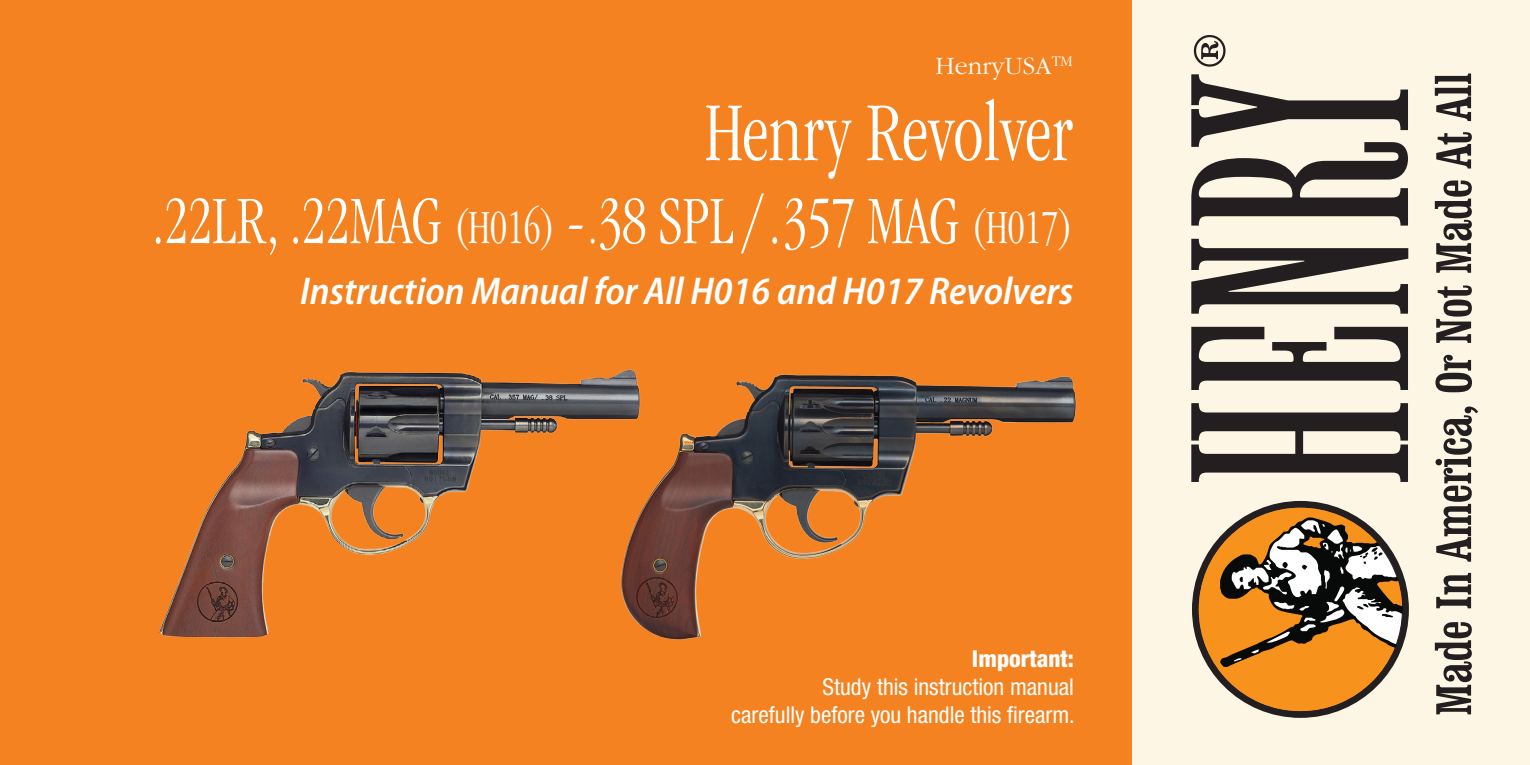
<style>
.page{position:relative;width:1530px;height:765px;background:#fff}
.page>*{position:absolute;margin:0;border:0;box-sizing:border-box;transform-origin:0 0}
.t1{font:300 condensed 86.5px "ITC Garamond Std";color:#fff;scale:.88 1}
.t2{font:300 condensed 70px "ITC Garamond Std";color:#fff;scale:.88 1}
.t3{font:italic 600 semi-condensed 39px "Myriad Pro";color:#fff}
.t4{font:300 26px "ITC Garamond Std";color:#fff}
.t5{font:condensed 23.25px/28px "Helvetica Neue";color:#fff;text-align:right}
.s1{font-size:49.25px}
.s2{font-size:54.5px}
.s3{font-weight:800}
</style>
<div class="page">
<div style="left:0;top:0;width:1132px;height:765px;background:#f58220"></div>
<div style="left:1132px;top:0;width:398px;height:765px;background:#fef6e5"></div>
<svg style="left:1191px;top:403px;width:217px;height:79px"></svg>
<svg style="left:1191px;top:327px;width:217px;height:63px"></svg>
<svg style="left:1191px;top:239px;width:217px;height:75px"></svg>
<svg style="left:1191px;top:74px;width:217px;height:152px"></svg>
<svg style="left:1194px;top:35px;width:32px;height:32px"></svg>
<div style="left:1192px;top:501px;width:217px;height:217px;background:#231f20;border-radius:50%"></div>
<svg style="left:1199px;top:508px;width:204px;height:203px"></svg>
<svg style="left:1435px;top:622px;width:37px;height:92px"></svg>
<svg style="left:1436px;top:573px;width:35px;height:35px"></svg>
<svg style="left:1436px;top:407px;width:42px;height:155px"></svg>
<svg style="left:1435px;top:355px;width:37px;height:37px"></svg>
<svg style="left:1436px;top:285px;width:36px;height:58px"></svg>
<svg style="left:1435px;top:181px;width:37px;height:92px"></svg>
<svg style="left:1436px;top:132px;width:36px;height:37px"></svg>
<svg style="left:1435px;top:74px;width:36px;height:47px"></svg>
<img style="left:664px;top:374px;width:413px;height:266px">
<img style="left:159px;top:369px;width:505px;height:269px">
<p class="t4" style="left:936px;top:52px;width:139px">HenryUSA<sup>TM</sup></p>
<p class="t1" style="left:705px;top:85px;width:419px">Henry Revolver</p>
<p class="t2" style="left:152px;top:182px;width:1048px">.22LR, .22MAG <span class="s1">(H016)</span> -<span class="s2">.</span>38 SPL / .357 MAG <span class="s1">(H017)</span></p>
<p class="t3" style="left:300px;top:270px;width:775px">Instruction Manual for All H016 and H017 Revolvers</p>
<p class="t5" style="left:731px;top:645px;width:345px"><span class="s3">Important:<br></span>Study this instruction manual<br>carefully before you handle this firearm.</p>
</div>
